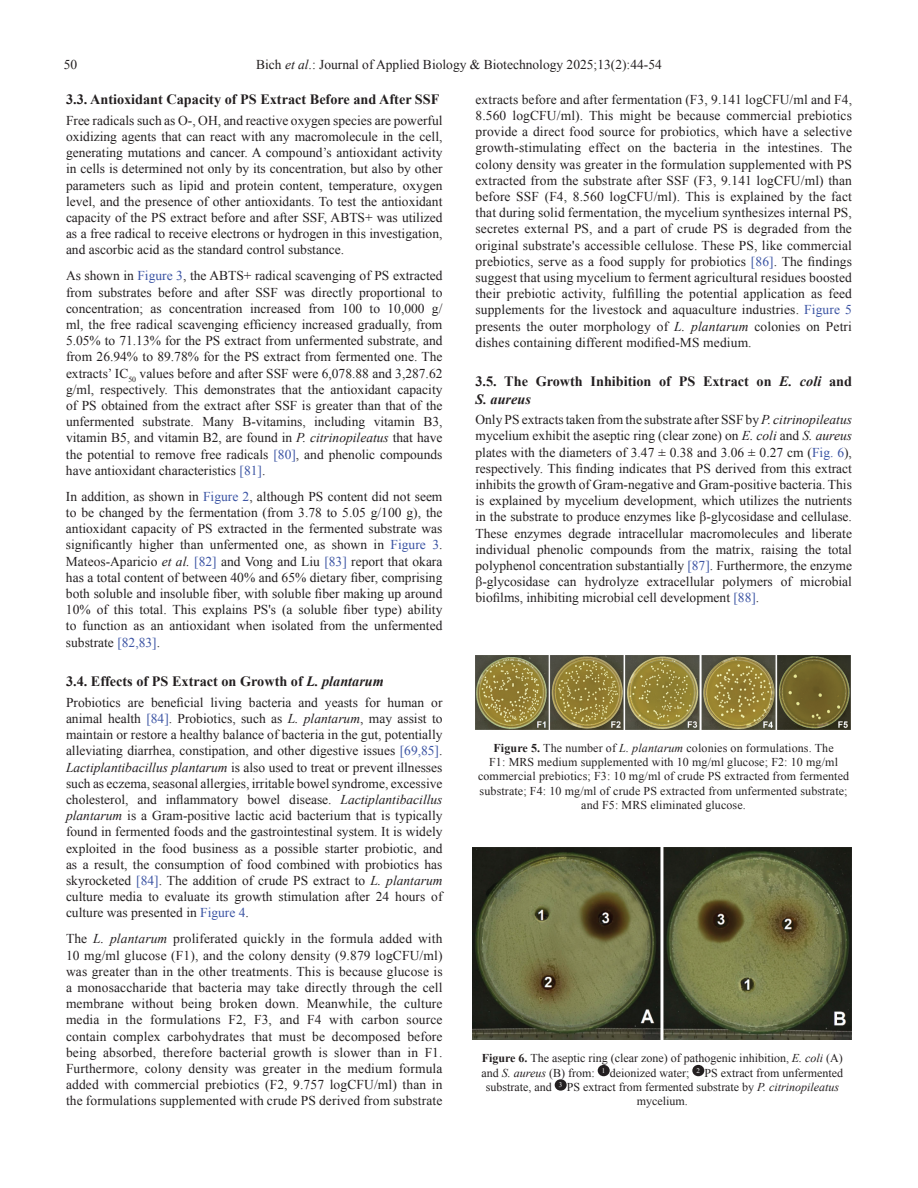
<style>
.page{position:relative;width:918px;height:1188px;background:#fff}
.page>*{position:absolute;margin:0;border:0;box-sizing:border-box;transform-origin:0 0}
.t1{font:700 14.25px/17.1px "Times New Roman";color:#231f20}
.t2{font:13.5px/16.2px "Times New Roman";color:#231f20;text-align:justify}
.t3{font:12px/14.4px "Times New Roman";letter-spacing:.01em;color:#231f20;text-align:center}
.s1{font-style:italic}
.s2{color:#3a53a3}
.s3{font-weight:700}
</style>
<div class="page">
<img style="left:475px;top:656px;width:376px;height:73px">
<img style="left:473px;top:848px;width:379px;height:191px">
<div style="left:598px;top:1065px;width:12px;height:11px;background:#231f20;border-radius:50%"></div>
<div style="left:692px;top:1065px;width:12px;height:11px;background:#231f20;border-radius:50%"></div>
<div style="left:555px;top:1079px;width:12px;height:12px;background:#231f20;border-radius:50%"></div>
<p class="t2" style="left:64px;top:56px;width:15px">50</p>
<p class="t2" style="left:256px;top:56px;width:407px">Bich <span class="s1">et al</span>.: Journal of Applied Biology &amp; Biotechnology 2025;13(2):44-54</p>
<p class="t1" style="left:66px;top:90px;width:375px">3.3. Antioxidant Capacity of PS Extract Before and After SSF</p>
<p class="t2" style="left:66px;top:112px;width:378px">Free radicals such as O-, OH, and reactive oxygen species are powerful oxidizing agents that can react with any macromolecule in the cell, generating mutations and cancer. A compound’s antioxidant activity in cells is determined not only by its concentration, but also by other parameters such as lipid and protein content, temperature, oxygen level, and the presence of other antioxidants. To test the antioxidant capacity of the PS extract before and after SSF, ABTS+ was utilized as a free radical to receive electrons or hydrogen in this investigation, and ascorbic acid as the standard control substance.</p>
<p class="t2" style="left:66px;top:268px;width:378px">As shown in <span class="s2">Figure 3</span>, the ABTS+ radical scavenging of PS extracted from substrates before and after SSF was directly proportional to concentration; as concentration increased from 100 to 10,000 g/ ml, the free radical scavenging efficiency increased gradually, from 5.05% to 71.13% for the PS extract from unfermented substrate, and from 26.94% to 89.78% for the PS extract from fermented one. The extracts’ IC<sub>50</sub> values before and after SSF were 6,078.88 and 3,287.62 g/ml, respectively. This demonstrates that the antioxidant capacity of PS obtained from the extract after SSF is greater than that of the unfermented substrate. Many B-vitamins, including vitamin B3, vitamin B5, and vitamin B2, are found in <span class="s1">P. citrinopileatus</span> that have the potential to remove free radicals <span class="s2">[80]</span>, and phenolic compounds have antioxidant characteristics <span class="s2">[81]</span>.</p>
<p class="t2" style="left:66px;top:488px;width:378px">In addition, as shown in <span class="s2">Figure 2</span>, although PS content did not seem to be changed by the fermentation (from 3.78 to 5.05 g/100 g), the antioxidant capacity of PS extracted in the fermented substrate was significantly higher than unfermented one, as shown in <span class="s2">Figure 3</span>.<br>Mateos-Aparicio <span class="s1">et al.</span> <span class="s2">[82]</span> and Vong and Liu <span class="s2">[83]</span> report that okara has a total content of between 40% and 65% dietary fiber, comprising both soluble and insoluble fiber, with soluble fiber making up around 10% of this total. This explains PS's (a soluble fiber type) ability to function as an antioxidant when isolated from the unfermented substrate <span class="s2">[82,83]</span>.</p>
<p class="t1" style="left:66px;top:672px;width:319px">3.4. Effects of PS Extract on Growth of <span class="s1">L. plantarum</span></p>
<p class="t2" style="left:66px;top:694px;width:378px">Probiotics are beneficial living bacteria and yeasts for human or animal health <span class="s2">[84]</span>. Probiotics, such as <span class="s1">L. plantarum</span>, may assist to maintain or restore a healthy balance of bacteria in the gut, potentially alleviating diarrhea, constipation, and other digestive issues <span class="s2">[69,85]</span>.<br><span class="s1">Lactiplantibacillus plantarum</span> is also used to treat or prevent illnesses such as eczema, seasonal allergies, irritable bowel syndrome, excessive cholesterol, and inflammatory bowel disease. <span class="s1">Lactiplantibacillus plantarum</span> is a Gram-positive lactic acid bacterium that is typically found in fermented foods and the gastrointestinal system. It is widely exploited in the food business as a possible starter probiotic, and as a result, the consumption of food combined with probiotics has skyrocketed <span class="s2">[84]</span>. The addition of crude PS extract to <span class="s1">L. plantarum </span>culture media to evaluate its growth stimulation after 24 hours of culture was presented in <span class="s2">Figure 4</span>.</p>
<p class="t2" style="left:66px;top:931px;width:378px">The <span class="s1">L. plantarum</span> proliferated quickly in the formula added with 10 mg/ml glucose (F1), and the colony density (9.879 logCFU/ml) was greater than in the other treatments. This is because glucose is a monosaccharide that bacteria may take directly through the cell membrane without being broken down. Meanwhile, the culture media in the formulations F2, F3, and F4 with carbon source contain complex carbohydrates that must be decomposed before being absorbed, therefore bacterial growth is slower than in F1.<br>Furthermore, colony density was greater in the medium formula added with commercial prebiotics (F2, 9.757 logCFU/ml) than in the formulations supplemented with crude PS derived from substrate</p>
<p class="t2" style="left:475px;top:91px;width:378px">extracts before and after fermentation (F3, 9.141 logCFU/ml and F4, 8.560 logCFU/ml). This might be because commercial prebiotics provide a direct food source for probiotics, which have a selective growth-stimulating effect on the bacteria in the intestines. The colony density was greater in the formulation supplemented with PS extracted from the substrate after SSF (F3, 9.141 logCFU/ml) than before SSF (F4, 8.560 logCFU/ml). This is explained by the fact that during solid fermentation, the mycelium synthesizes internal PS, secretes external PS, and a part of crude PS is degraded from the original substrate's accessible cellulose. These PS, like commercial prebiotics, serve as a food supply for probiotics <span class="s2">[86]</span>. The findings suggest that using mycelium to ferment agricultural residues boosted their prebiotic activity, fulfilling the potential application as feed supplements for the livestock and aquaculture industries. <span class="s2">Figure 5 </span>presents the outer morphology of <span class="s1">L. plantarum</span> colonies on Petri dishes containing different modified-MS medium.</p>
<p class="t1" style="left:476px;top:373px;width:378px">3.5. The Growth Inhibition of PS Extract on <span class="s1">E. coli</span> and<br><span class="s1">S. aureus</span></p>
<p class="t2" style="left:476px;top:411px;width:378px">Only PS extracts taken from the substrate after SSF by <span class="s1">P. citrinopileatus </span>mycelium exhibit the aseptic ring (clear zone) on <span class="s1">E. coli</span> and <span class="s1">S. aureus </span>plates with the diameters of 3.47 ± 0.38 and 3.06 ± 0.27 cm (<span class="s2">Fig. 6</span>), respectively. This finding indicates that PS derived from this extract inhibits the growth of Gram-negative and Gram-positive bacteria. This is explained by mycelium development, which utilizes the nutrients in the substrate to produce enzymes like β-glycosidase and cellulase.<br>These enzymes degrade intracellular macromolecules and liberate individual phenolic compounds from the matrix, raising the total polyphenol concentration substantially <span class="s2">[87]</span>. Furthermore, the enzyme β-glycosidase can hydrolyze extracellular polymers of microbial biofilms, inhibiting microbial cell development <span class="s2">[88]</span>.</p>
<p class="t3" style="left:478px;top:740px;width:373px"><span class="s3">Figure 5.</span> The number of <span class="s1">L. plantarum</span> colonies on formulations. The<br>F1: MRS medium supplemented with 10 mg/ml glucose; F2: 10 mg/ml commercial prebiotics; F3: 10 mg/ml of crude PS extracted from fermented substrate; F4: 10 mg/ml of crude PS extracted from unfermented substrate; and F5: MRS eliminated glucose.</p>
<p class="t3" style="left:482px;top:1051px;width:363px"><span class="s3">Figure 6.</span> The aseptic ring (clear zone) of pathogenic inhibition, <span class="s1">E. coli</span> (A) and <span class="s1">S. aureus</span> (B) from: <sup>1</sup> deionized water; <sup>2</sup> PS extract from unfermented substrate, and <sup>3</sup> PS extract from fermented substrate by <span class="s1">P. citrinopileatus </span>mycelium.</p>
</div>
